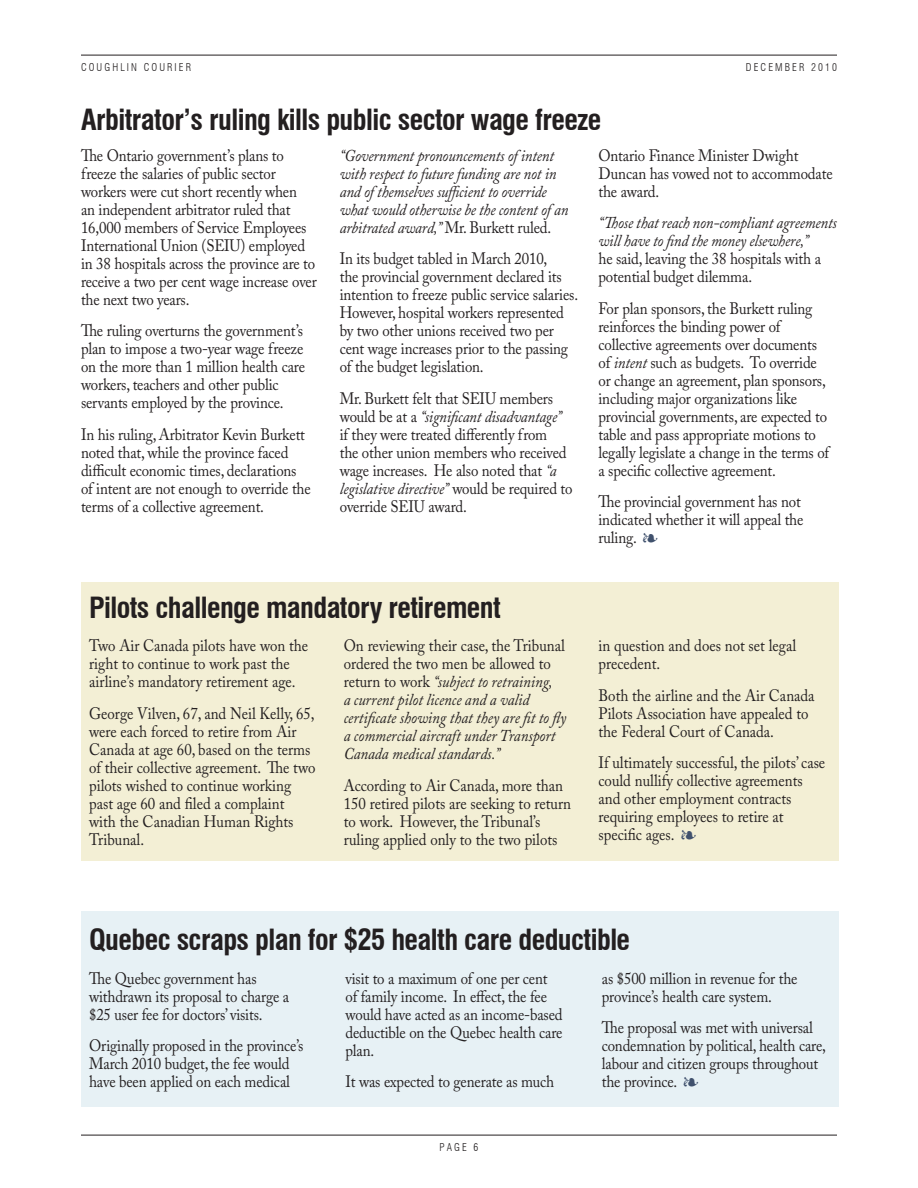
<style>
.page{position:relative;width:918px;height:1188px;background:#fff}
.page>*{position:absolute;margin:0;border:0;box-sizing:border-box;transform-origin:0 0}
.t1{font:700 condensed 28.5px "Swiss 721 BT";letter-spacing:-.02em;color:#231f20}
.t2{font:16.5px/18px "Adobe Caslon Pro";letter-spacing:-.01em;color:#231f20;scale:.9 1}
.t3{font:italic 16.5px/18px "Adobe Caslon Pro";letter-spacing:-.01em;color:#231f20;scale:.9 1}
.t4{font:300 condensed 10.5px "Swiss 721 BT";letter-spacing:.2em;color:#231f20}
.s1{font-style:italic}
.s2{color:#40516d}
.s3{font-style:normal}
</style>
<div class="page">
<hr style="left:81px;top:1135px;width:756px;height:1px;background:#231f20">
<hr style="left:81px;top:55px;width:756px;height:1px;background:#231f20">
<div style="left:81px;top:911px;width:757px;height:196px;background:#e7f1f5"></div>
<div style="left:81px;top:582px;width:757px;height:279px;background:#f3efd5"></div>
<p class="t4" style="left:81px;top:61px;width:112px">COUGHLIN COURIER</p>
<p class="t4" style="left:746px;top:61px;width:93px">DECEMBER 2010</p>
<h1 class="t1" style="left:81px;top:102px;width:522px">Arbitrator’s ruling kills public sector wage freeze</h1>
<p class="t2" style="left:81px;top:146px;width:264px">The Ontario government’s plans to freeze the salaries of public sector workers were cut short recently when<br>an independent arbitrator ruled that 16,000 members of Service Employees International Union (SEIU) employed in 38 hospitals across the province are to receive a two per cent wage increase over the next two years.</p>
<p class="t2" style="left:81px;top:321px;width:250px">The ruling overturns the government’s plan to impose a two-year wage freeze on the more than 1 million health care workers, teachers and other public servants employed by the province.</p>
<p class="t2" style="left:81px;top:425px;width:257px">In his ruling, Arbitrator Kevin Burkett noted that, while the province faced difficult economic times, declarations of intent are not enough to override the terms of a collective agreement.</p>
<p class="t2" style="left:598px;top:146px;width:262px">Ontario Finance Minister Dwight<br>Duncan has vowed not to accommodate the award.</p>
<p class="t3" style="left:598px;top:213px;width:266px">“Those that reach non-compliant agreements will have to find the money elsewhere,”</p>
<p class="t2" style="left:598px;top:249px;width:249px">he said, leaving the 38 hospitals with a potential budget dilemma.</p>
<p class="t2" style="left:598px;top:299px;width:258px">For plan sponsors, the Burkett ruling reinforces the binding power of collective agreements over documents of <span class="s1">intent</span> such as budgets. To override or change an agreement, plan sponsors, including major organizations like provincial governments, are expected to table and pass appropriate motions to legally legislate a change in the terms of a specific collective agreement.</p>
<p class="t2" style="left:598px;top:492px;width:229px">The provincial government has not indicated whether it will appeal the ruling. <span class="s2">▪</span></p>
<p class="t3" style="left:340px;top:146px;width:256px">“Government pronouncements of intent with respect to future funding are not in and of themselves sufficient to override what would otherwise be the content of an arbitrated award,” <span class="s3">Mr. Burkett ruled.</span></p>
<p class="t2" style="left:340px;top:249px;width:266px">In its budget tabled in March 2010,<br>the provincial government declared its intention to freeze public service salaries.<br>However, hospital workers represented by two other unions received two per cent wage increases prior to the passing of the budget legislation.</p>
<p class="t2" style="left:340px;top:389px;width:156px">Mr. Burkett felt that SEIU</p>
<p class="t2" style="left:340px;top:389px;width:260px;text-indent:160px">members would be at a <span class="s1">“significant disadvantage” </span>if they were treated differently from<br>the other union members who received wage increases. He also noted that <span class="s1">“a legislative directive”</span> would be required to override SEIU</p>
<p class="t2" style="left:428px;top:497px;width:44px">award.</p>
<h1 class="t1" style="left:89px;top:590px;width:413px">Pilots challenge mandatory retirement</h1>
<p class="t2" style="left:89px;top:637px;width:245px">Two Air Canada pilots have won the right to continue to work past the airline’s mandatory retirement age.</p>
<p class="t2" style="left:89px;top:704px;width:253px">George Vilven, 67, and Neil Kelly, 65, were each forced to retire from Air<br>Canada at age 60, based on the terms of their collective agreement. The two pilots wished to continue working past age 60 and filed a complaint<br>with the Canadian Human Rights<br>Tribunal.</p>
<p class="t3" style="left:344px;top:637px;width:249px"><span class="s3">On reviewing their case, the Tribunal ordered the two men be allowed to return to work</span> “subject to retraining,<br>a current pilot licence and a valid certificate showing that they are fit to fly a commercial aircraft under Transport Canada medical standards.”</p>
<p class="t2" style="left:344px;top:776px;width:254px">According to Air Canada, more than 150 retired pilots are seeking to return to work. However, the Tribunal’s ruling applied only to the two pilots</p>
<p class="t2" style="left:599px;top:637px;width:221px">in question and does not set legal precedent.</p>
<p class="t2" style="left:599px;top:686px;width:242px">Both the airline and the Air Canada<br>Pilots Association have appealed to the Federal Court of Canada.</p>
<p class="t2" style="left:599px;top:754px;width:254px">If ultimately successful, the pilots’ case could nullify collective agreements and other employment contracts requiring employees to retire at specific ages. <span class="s2">▪</span></p>
<h1 class="t1" style="left:89px;top:923px;width:543px">Quebec scraps plan for $25 health care deductible</h1>
<p class="t2" style="left:89px;top:969px;width:224px">The Quebec government has withdrawn its proposal to charge a $25 user fee for doctors’ visits.</p>
<p class="t2" style="left:89px;top:1036px;width:240px">Originally proposed in the province’s<br>March 2010 budget, the fee would have been applied on each medical</p>
<p class="t2" style="left:602px;top:969px;width:219px">as $500 million in revenue for the province’s health care system.</p>
<p class="t2" style="left:602px;top:1018px;width:250px">The proposal was met with universal condemnation by political, health care, labour and citizen groups throughout the province. <span class="s2">▪</span></p>
<p class="t2" style="left:345px;top:969px;width:243px">visit to a maximum of one per cent of family income. In effect, the fee would have acted as an income-based deductible on the Quebec health care plan.</p>
<p class="t2" style="left:345px;top:1072px;width:234px">It was expected to generate as much</p>
<p class="t4" style="left:440px;top:1141px;width:40px">PAGE 6</p>
</div>
